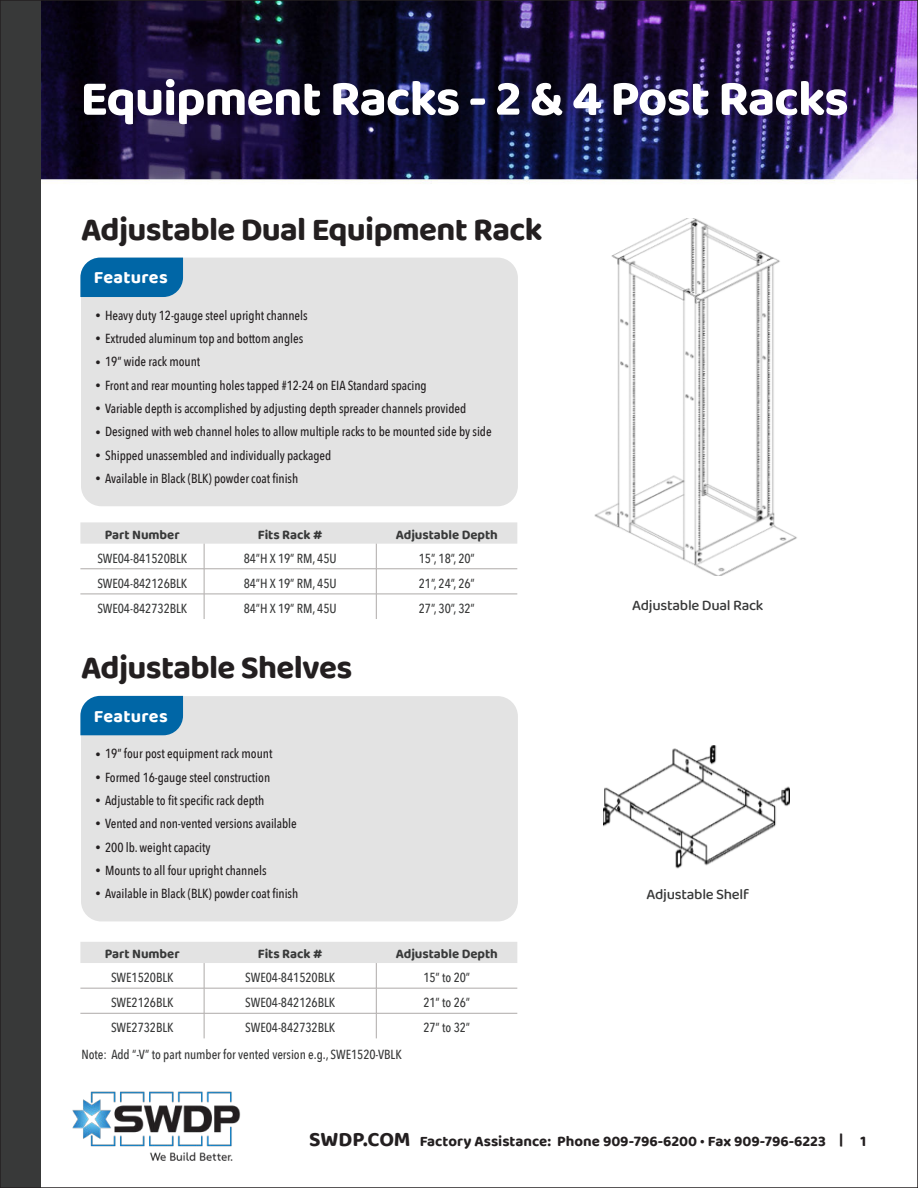
<style>
.page{position:relative;width:918px;height:1188px;background:#fff}
.page>*{position:absolute;margin:0;border:0;box-sizing:border-box;transform-origin:0 0}
.t1{font:700 51px "Baloo Tammudu 2";letter-spacing:-.02em;color:#fff}
.t2{font:700 33px "Baloo Tammudu 2";letter-spacing:-.02em;color:#231f20}
.t3{font:700 18px "Baloo Tammudu 2";letter-spacing:.02em;color:#fff}
.t4{font:700 15px "Baloo Tammudu 2";color:#231f20}
.t5{font:500 15px "Baloo 2";letter-spacing:-.02em;color:#383939}
.t6{font:700 13.5px "Baloo 2";letter-spacing:-.005em;color:#383939}
.t7{font:500 13.2px "Avenir Next Condensed";letter-spacing:-.005em;color:#231f20}
.t8{font:500 13.2px "Avenir Next Condensed";letter-spacing:-.005em;color:#383939}
.s1{font-size:10.5px}
.s2{font-size:21px}
</style>
<div class="page">
<img style="left:40px;top:3px;width:875px;height:1182px">
<img style="left:586px;top:218px;width:217px;height:358px">
<div style="left:81px;top:258px;width:437px;height:248px;background:#e3e3e3;border-radius:20px"></div>
<div style="left:81px;top:696px;width:437px;height:225px;background:#e3e3e3;border-radius:20px"></div>
<svg style="left:80px;top:522px;width:437px;height:97px"></svg>
<svg style="left:80px;top:942px;width:437px;height:96px"></svg>
<img style="left:604px;top:745px;width:186px;height:125px">
<div style="left:80px;top:696px;width:103px;height:39px;background:#0066a6"></div>
<div style="left:80px;top:258px;width:103px;height:39px;background:#0066a6"></div>
<div style="left:0;top:0;width:40px;height:1188px;background:#383939"></div>
<img style="left:70px;top:1086px;width:173px;height:75px">
<h1 class="t1" style="left:80px;top:79px;width:770px">Equipment Racks - 2 &amp; 4 Post Racks</h1>
<h2 class="t2" style="left:81px;top:217px;width:463px">Adjustable Dual Equipment Rack</h2>
<h3 class="t3" style="left:94px;top:271px;width:75px">Features</h3>
<p class="t7" style="left:95px;top:310px;width:214px"><span class="s1">•</span> Heavy duty 12-gauge steel upright channels</p>
<p class="t7" style="left:95px;top:333px;width:209px"><span class="s1">•</span> Extruded aluminum top and bottom angles</p>
<p class="t7" style="left:95px;top:356px;width:106px"><span class="s1">•</span> 19” wide rack mount</p>
<p class="t7" style="left:95px;top:379px;width:333px"><span class="s1">•</span> Front and rear mounting holes tapped #12-24 on EIA Standard spacing</p>
<p class="t7" style="left:95px;top:403px;width:372px"><span class="s1">•</span> Variable depth is accomplished by adjusting depth spreader channels provided</p>
<p class="t7" style="left:95px;top:426px;width:398px"><span class="s1">•</span> Designed with web channel holes to allow multiple racks to be mounted side by side</p>
<p class="t7" style="left:95px;top:449px;width:237px"><span class="s1">•</span> Shipped unassembled and individually packaged</p>
<p class="t7" style="left:95px;top:470px;width:204px"><span class="s1">•</span> Available in Black (BLK) powder coat finish</p>
<p class="t6" style="left:105px;top:529px;width:76px">Part Number</p>
<p class="t6" style="left:258px;top:529px;width:66px">Fits Rack #</p>
<p class="t6" style="left:396px;top:529px;width:104px">Adjustable Depth</p>
<p class="t8" style="left:97px;top:553px;width:92px">SWE04-841520BLK</p>
<p class="t8" style="left:244px;top:553px;width:95px">84”H X 19” RM, 45U</p>
<p class="t8" style="left:419px;top:553px;width:58px">15”, 18”, 20”</p>
<p class="t8" style="left:97px;top:578px;width:92px">SWE04-842126BLK</p>
<p class="t8" style="left:244px;top:578px;width:95px">84”H X 19” RM, 45U</p>
<p class="t8" style="left:419px;top:578px;width:58px">21”, 24”, 26”</p>
<p class="t8" style="left:97px;top:603px;width:92px">SWE04-842732BLK</p>
<p class="t8" style="left:244px;top:603px;width:95px">84”H X 19” RM, 45U</p>
<p class="t8" style="left:419px;top:603px;width:58px">27”, 30”, 32”</p>
<h2 class="t2" style="left:81px;top:655px;width:273px">Adjustable Shelves</h2>
<h3 class="t3" style="left:94px;top:709px;width:75px">Features</h3>
<p class="t7" style="left:95px;top:748px;width:179px"><span class="s1">•</span> 19” four post equipment rack mount</p>
<p class="t7" style="left:95px;top:771px;width:176px"><span class="s1">•</span> Formed 16-gauge steel construction</p>
<p class="t7" style="left:95px;top:792px;width:171px"><span class="s1">•</span> Adjustable to fit specific rack depth</p>
<p class="t7" style="left:95px;top:818px;width:203px"><span class="s1">•</span> Vented and non-vented versions available</p>
<p class="t7" style="left:95px;top:841px;width:117px"><span class="s1">•</span> 200 lb. weight capacity</p>
<p class="t7" style="left:95px;top:865px;width:173px"><span class="s1">•</span> Mounts to all four upright channels</p>
<p class="t7" style="left:95px;top:886px;width:204px"><span class="s1">•</span> Available in Black (BLK) powder coat finish</p>
<p class="t6" style="left:105px;top:949px;width:76px">Part Number</p>
<p class="t6" style="left:258px;top:949px;width:66px">Fits Rack #</p>
<p class="t6" style="left:396px;top:949px;width:104px">Adjustable Depth</p>
<p class="t8" style="left:111px;top:972px;width:64px">SWE1520BLK</p>
<p class="t8" style="left:245px;top:972px;width:92px">SWE04-841520BLK</p>
<p class="t8" style="left:423px;top:972px;width:48px">15” to 20”</p>
<p class="t8" style="left:111px;top:997px;width:64px">SWE2126BLK</p>
<p class="t8" style="left:245px;top:997px;width:92px">SWE04-842126BLK</p>
<p class="t8" style="left:423px;top:997px;width:48px">21” to 26”</p>
<p class="t8" style="left:111px;top:1022px;width:64px">SWE2732BLK</p>
<p class="t8" style="left:245px;top:1022px;width:92px">SWE04-842732BLK</p>
<p class="t8" style="left:423px;top:1022px;width:48px">27” to 32”</p>
<p class="t8" style="left:81px;top:1048px;width:322px">Note: Add “-V” to part number for vented version e.g., SWE1520-VBLK</p>
<p class="t5" style="left:632px;top:600px;width:133px">Adjustable Dual Rack</p>
<p class="t5" style="left:647px;top:888px;width:104px">Adjustable Shelf</p>
<p class="t4" style="left:309px;top:1135px;width:559px"><span class="s2">SWDP.COM</span> Factory Assistance: Phone 909-796-6200 • Fax 909-796-6223 | 1</p>
</div>
